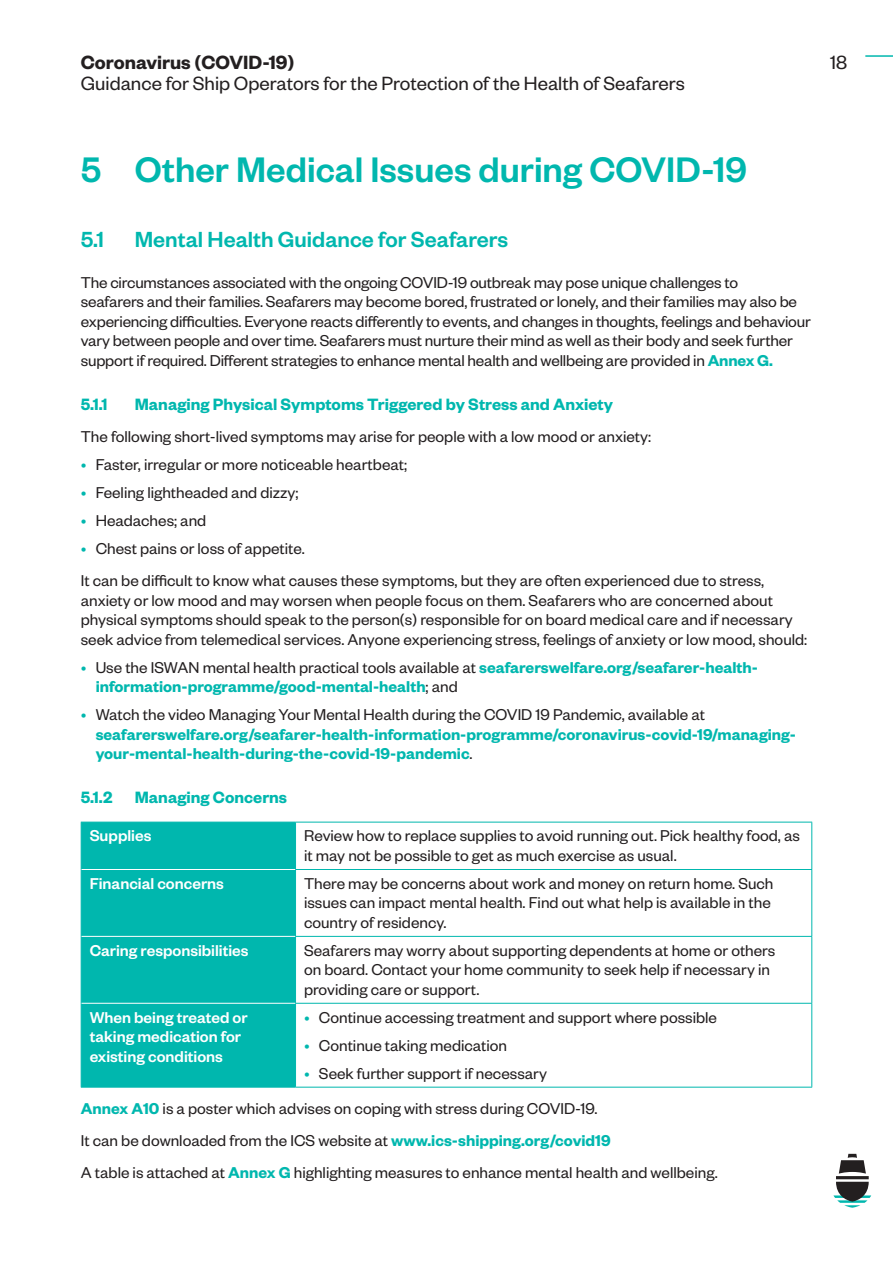
<style>
.page{position:relative;width:893px;height:1263px;background:#fff}
.page>*{position:absolute;margin:0;border:0;box-sizing:border-box;transform-origin:0 0}
.Section_head{font:500 39px "Founders Grotesk";color:#00b7ae}
.A_head{font:500 24px "Founders Grotesk";color:#00b7ae}
.t1{font:21px "Founders Grotesk";color:#231f20}
.t2{font:600 21px "Founders Grotesk";color:#231f20}
.B_head{font:600 18px "Founders Grotesk";color:#00b7ae}
.Body{font:17.25px/19.5px "Founders Grotesk";color:#231f20}
.t3{font:600 17.25px/19.5px "Founders Grotesk";color:#00b7ae}
.Body-2{font:500 17.25px/19.5px "Founders Grotesk";color:#fff}
.s1{font-weight:600;color:#00b7ae}
.s2{color:#00b7ae}
.s3{font-weight:400}
.s4{font-weight:400;color:#231f20}
</style>
<div class="page">
<hr style="left:865px;top:55px;width:28px;height:2px;background:#00b7ae">
<svg style="left:833px;top:1154px;width:38px;height:54px"></svg>
<div style="left:82px;top:823px;width:213px;height:264px;background:#00b7ae"></div>
<hr style="left:81px;top:822px;width:215px;height:1px;background:#00b7ae">
<hr style="left:81px;top:822px;width:1px;height:47px;background:#00b7ae">
<hr style="left:296px;top:822px;width:516px;height:1px;background:#00b7ae">
<hr style="left:295px;top:822px;width:1px;height:47px;background:#00b7ae">
<hr style="left:811px;top:822px;width:1px;height:47px;background:#00b7ae">
<hr style="left:81px;top:869px;width:1px;height:67px;background:#00b7ae">
<hr style="left:295px;top:869px;width:517px;height:1px;background:#00b7ae">
<hr style="left:295px;top:870px;width:1px;height:66px;background:#00b7ae">
<hr style="left:811px;top:870px;width:1px;height:66px;background:#00b7ae">
<hr style="left:81px;top:936px;width:1px;height:67px;background:#00b7ae">
<hr style="left:295px;top:936px;width:517px;height:1px;background:#00b7ae">
<hr style="left:295px;top:937px;width:1px;height:66px;background:#00b7ae">
<hr style="left:811px;top:937px;width:1px;height:66px;background:#00b7ae">
<hr style="left:81px;top:1003px;width:1px;height:84px;background:#00b7ae">
<hr style="left:295px;top:1003px;width:517px;height:1px;background:#00b7ae">
<hr style="left:295px;top:1004px;width:1px;height:83px;background:#00b7ae">
<hr style="left:811px;top:1004px;width:1px;height:83px;background:#00b7ae">
<hr style="left:81px;top:1087px;width:215px;height:1px;background:#00b7ae">
<hr style="left:296px;top:1087px;width:516px;height:1px;background:#00b7ae">
<hr style="left:82px;top:869px;width:213px;height:1px;background:#fff">
<hr style="left:82px;top:936px;width:213px;height:1px;background:#fff">
<hr style="left:82px;top:1003px;width:213px;height:1px;background:#fff">
<p class="t2" style="left:81px;top:49px;width:215px">Coronavirus (COVID-19)</p>
<p class="t1" style="left:81px;top:70px;width:605px">Guidance for Ship Operators for the Protection of the Health of Seafarers</p>
<p class="t1" style="left:830px;top:49px;width:19px">18</p>
<p class="Section_head" style="left:81px;top:146px;width:668px">5 Other Medical Issues during COVID-19</p>
<p class="A_head" style="left:81px;top:224px;width:25px">5.1</p>
<p class="A_head" style="left:135px;top:224px;width:375px">Mental Health Guidance for Seafarers</p>
<p class="Body" style="left:81px;top:272px;width:731px">The circumstances associated with the ongoing COVID-19 outbreak may pose unique challenges to<br>seafarers and their families. Seafarers may become bored, frustrated or lonely, and their families may also be experiencing difficulties. Everyone reacts differently to events, and changes in thoughts, feelings and behaviour vary between people and over time. Seafarers must nurture their mind as well as their body and seek further support if required. Different strategies to enhance mental health and wellbeing are provided in <span class="s1">Annex G.</span></p>
<p class="B_head" style="left:81px;top:392px;width:29px">5.1.1</p>
<p class="B_head" style="left:135px;top:392px;width:480px">Managing Physical Symptoms Triggered by Stress and Anxiety</p>
<p class="Body" style="left:81px;top:426px;width:572px">The following short-lived symptoms may arise for people with a low mood or anxiety:</p>
<p class="Body" style="left:81px;top:454px;width:328px"><span class="s2">•</span> Faster, irregular or more noticeable heartbeat;</p>
<p class="Body" style="left:81px;top:482px;width:219px"><span class="s2">•</span> Feeling lightheaded and dizzy;</p>
<p class="Body" style="left:81px;top:510px;width:127px"><span class="s2">•</span> Headaches; and</p>
<p class="Body" style="left:81px;top:538px;width:225px"><span class="s2">•</span> Chest pains or loss of appetite.</p>
<p class="Body" style="left:81px;top:570px;width:728px">It can be difficult to know what causes these symptoms, but they are often experienced due to stress, anxiety or low mood and may worsen when people focus on them. Seafarers who are concerned about physical symptoms should speak to the person(s) responsible for on board medical care and if necessary seek advice from telemedical services. Anyone experiencing stress, feelings of anxiety or low mood, should:</p>
<p class="t3" style="left:96px;top:656px;width:664px;text-indent:-15px"><span class="s3">•</span> <span class="s4">Use the ISWAN mental health practical tools available at</span> seafarerswelfare.org/seafarer-health&shy;information-programme/good-mental-health<span class="s4">; and</span></p>
<p class="t3" style="left:96px;top:704px;width:702px;text-indent:-15px"><span class="s3">•</span> <span class="s4">Watch the video Managing Your Mental Health during the COVID 19 Pandemic, available at </span>seafarerswelfare.org/seafarer-health-information-programme/coronavirus-covid-19/managing&shy;your-mental-health-during-the-covid-19-pandemic<span class="s4">.</span></p>
<p class="B_head" style="left:81px;top:786px;width:208px">5.1.2 Managing Concerns</p>
<p class="Body-2" style="left:90px;top:825px;width:63px">Supplies</p>
<p class="Body" style="left:304px;top:825px;width:497px">Review how to replace supplies to avoid running out. Pick healthy food, as it may not be possible to get as much exercise as usual.</p>
<p class="Body-2" style="left:90px;top:873px;width:136px">Financial concerns</p>
<p class="Body" style="left:304px;top:873px;width:471px">There may be concerns about work and money on return home. Such issues can impact mental health. Find out what help is available in the country of residency.</p>
<p class="Body-2" style="left:90px;top:940px;width:160px">Caring responsibilities</p>
<p class="Body" style="left:304px;top:940px;width:473px">Seafarers may worry about supporting dependents at home or others on board. Contact your home community to seek help if necessary in providing care or support.</p>
<p class="Body-2" style="left:90px;top:1006px;width:160px">When being treated or taking medication for existing conditions</p>
<p class="Body" style="left:304px;top:1006px;width:414px"><span class="s2">•</span> Continue accessing treatment and support where possible</p>
<p class="Body" style="left:304px;top:1034px;width:205px"><span class="s2">•</span> Continue taking medication</p>
<p class="Body" style="left:304px;top:1062px;width:245px"><span class="s2">•</span> Seek further support if necessary</p>
<p class="Body" style="left:81px;top:1098px;width:518px"><span class="s1">Annex A10</span> is a poster which advises on coping with stress during COVID-19.</p>
<p class="Body" style="left:81px;top:1130px;width:531px">It can be downloaded from the ICS website at <span class="s1">www.ics-shipping.org/covid19</span></p>
<p class="Body" style="left:81px;top:1162px;width:638px">A table is attached at <span class="s1">Annex G</span> highlighting measures to enhance mental health and wellbeing.</p>
</div>
